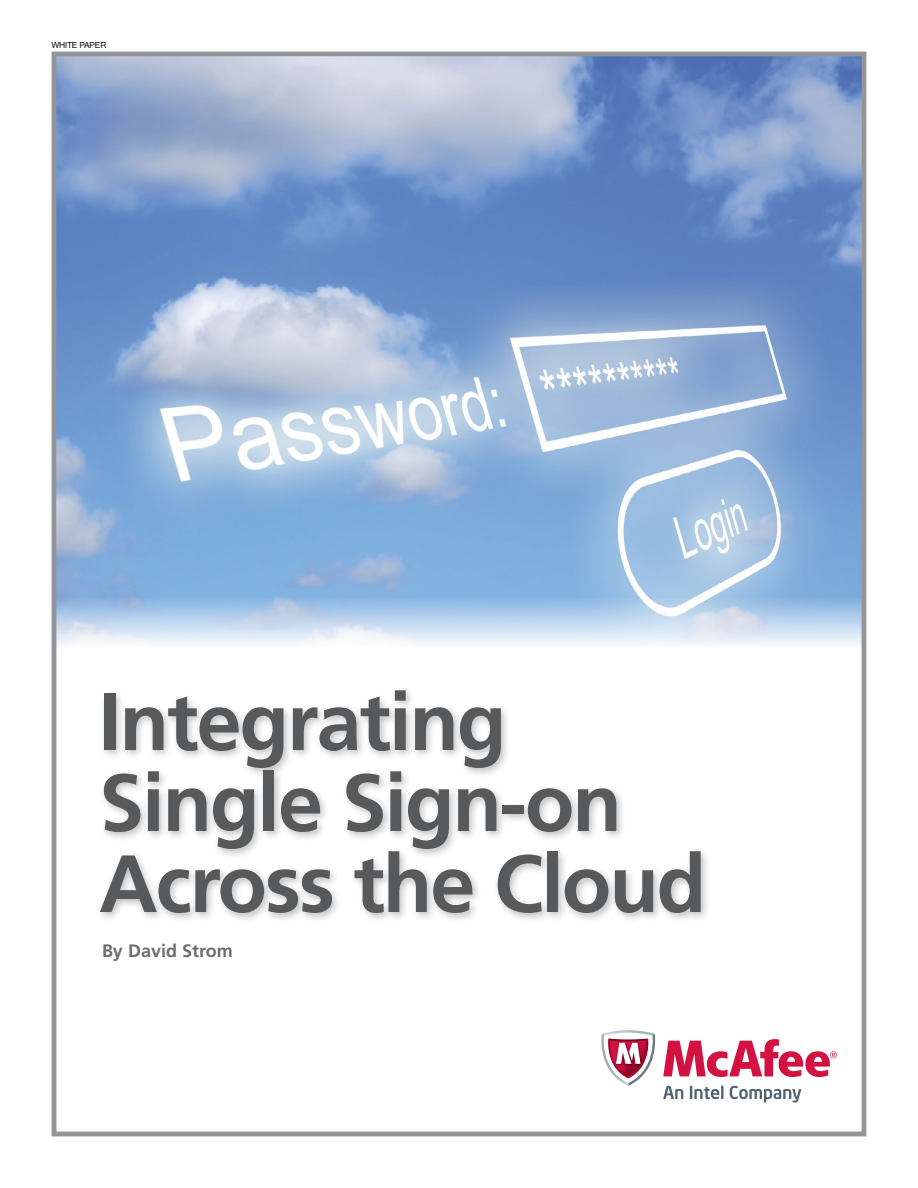
<style>
.page{position:relative;width:918px;height:1188px;background:#fff}
.page>*{position:absolute;margin:0;border:0;box-sizing:border-box;transform-origin:0 0}
.Headline{font:700 81px/81px "Frutiger";letter-spacing:-.025em;color:#58595b}
.Body_Copy{font:700 18px "Frutiger";color:#6d6e71}
.t1{font:9px "Nimbus San D";color:#000}
</style>
<div class="page">
<img style="left:57px;top:57px;width:804px;height:588px">
<div style="left:52px;top:52px;width:814px;height:1084px;border:4px solid #939598"></div>
<div style="left:96px;top:686px;width:615px;height:238px;background:#000;opacity:.25"></div>
<svg style="left:663px;top:1039px;width:174px;height:38px"></svg>
<svg style="left:601px;top:1030px;width:54px;height:56px"></svg>
<svg style="left:663px;top:1086px;width:20px;height:13px"></svg>
<svg style="left:690px;top:1086px;width:33px;height:13px"></svg>
<svg style="left:730px;top:1086px;width:71px;height:16px"></svg>
<p class="t1" style="left:52px;top:40px;width:56px">WHITE PAPER</p>
<p class="Headline" style="left:99px;top:681px;width:409px">Integrating</p>
<p class="Headline" style="left:99px;top:762px;width:609px">Single Sign-on<br>Across the Cloud</p>
<p class="Body_Copy" style="left:102px;top:940px;width:132px">By David Strom</p>
</div>
